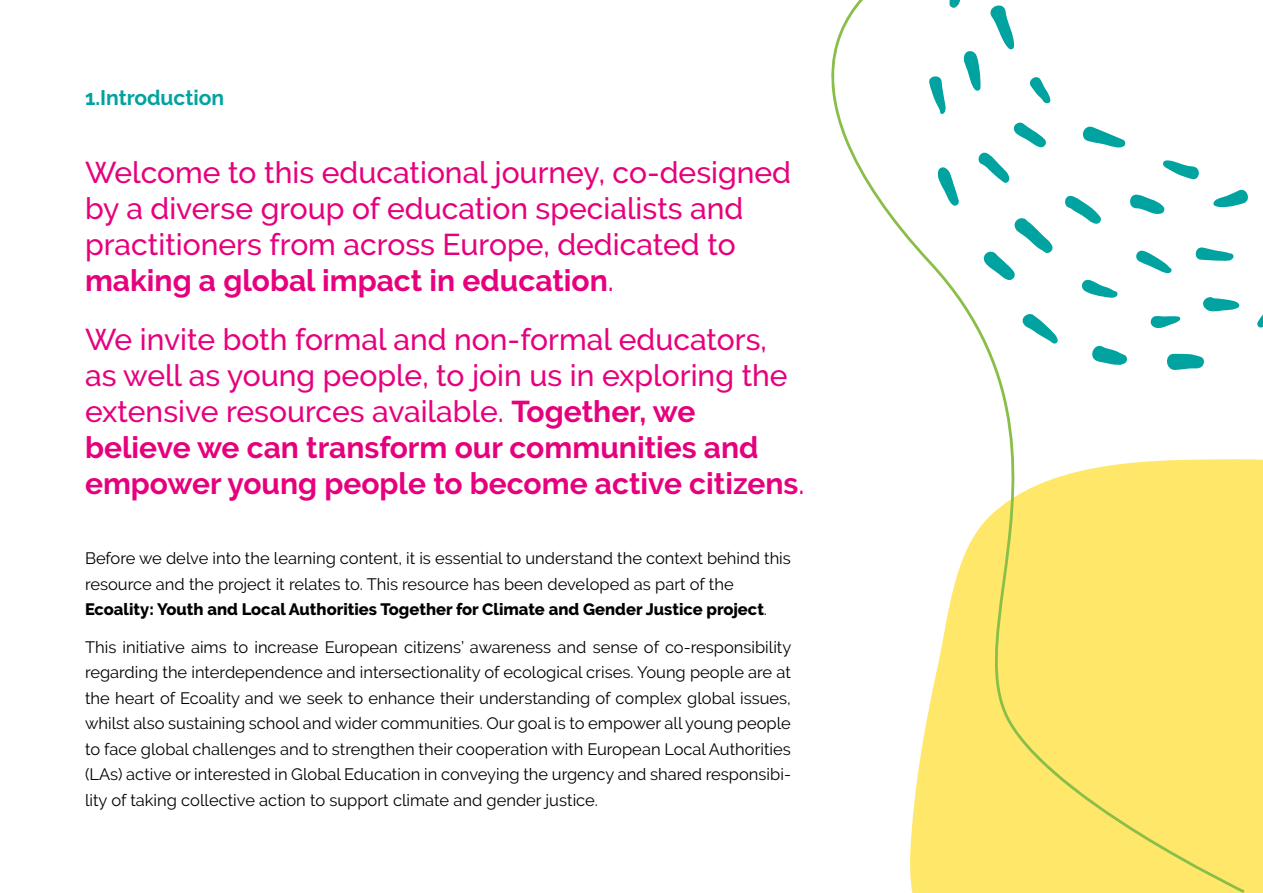
<style>
.page{position:relative;width:1263px;height:893px;background:#fff}
.page>*{position:absolute;margin:0;border:0;box-sizing:border-box;transform-origin:0 0}
.t1{font:500 30px/36px "Raleway";color:#e6007d}
.t2{font:700 21px "Raleway";color:#00a39f}
.t3{font:16.5px/25.5px "Raleway";color:#000}
.s1{font-weight:700}
.s2{font-weight:800}
</style>
<div class="page">
<div style="left:1244px;top:459px;width:19px;height:434px;background:#ffe76a"></div>
<svg style="left:1244px;top:190px;width:4px;height:13px"></svg>
<svg style="left:1257px;top:314px;width:6px;height:14px"></svg>
<svg style="left:831px;top:0;width:413px;height:893px"></svg>
<p class="t2" style="left:85px;top:85px;width:141px">1.Introduction</p>
<h1 class="t1" style="left:85px;top:155px;width:707px">Welcome to this educational journey, co-designed by a diverse group of education specialists and practitioners from across Europe, dedicated to <span class="s1">making a global impact in education</span>.</h1>
<p class="t1" style="left:85px;top:321px;width:721px">We invite both formal and non-formal educators, as well as young people, to join us in exploring the extensive resources available. <span class="s1">Together, we believe we can transform our communities and empower young people to become active citizens</span>.</p>
<p class="t3" style="left:85px;top:545px;width:707px">Before we delve into the learning content, it is essential to understand the context behind this resource and the project it relates to. This resource has been developed as part of the<br><span class="s2">Ecoality: Youth and Local Authorities Together for Climate and Gender Justice project</span>.</p>
<p class="t3" style="left:85px;top:634px;width:708px;text-align:justify">This initiative aims to increase European citizens’ awareness and sense of co-responsibility regarding the interdependence and intersectionality of ecological crises. Young people are at the heart of Ecoality and we seek to enhance their understanding of complex global issues, whilst also sustaining school and wider communities. Our goal is to empower all young people to face global challenges and to strengthen their cooperation with European Local Authorities (LAs) active or interested in Global Education in conveying the urgency and shared responsibi&shy;lity of taking collective action to support climate and gender justice.</p>
</div>
